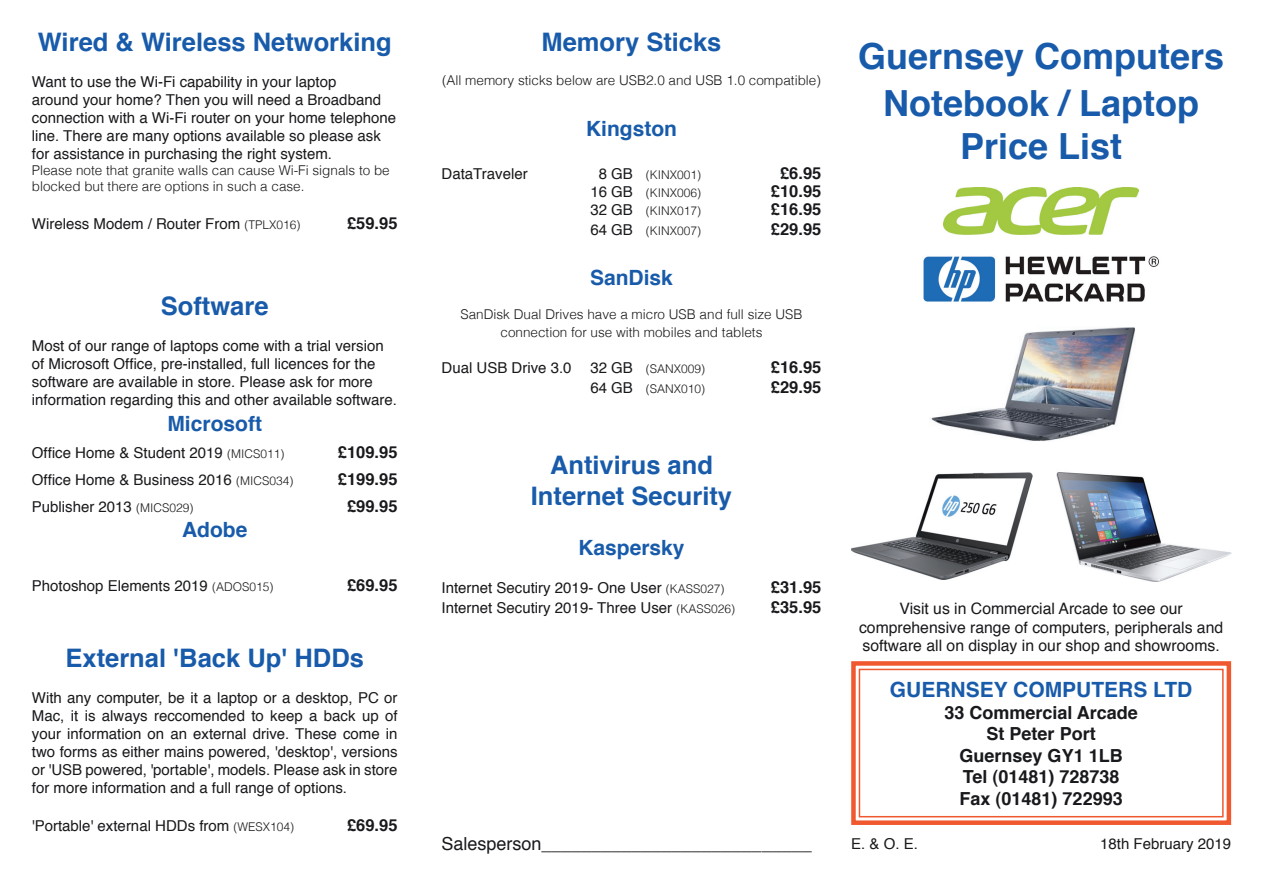
<style>
.page{position:relative;width:1263px;height:893px;background:#fff}
.page>*{position:absolute;margin:0;border:0;box-sizing:border-box;transform-origin:0 0}
.t1{font:700 36px/43.2px "Helvetica";color:#185baa;text-align:center}
.t2{font:700 25.5px/30.6px "Helvetica";color:#185baa;text-align:center}
.t3{font:700 21px "Helvetica";color:#185baa}
.t4{font:700 18px/21.6px "Helvetica";color:#18191c;text-align:center}
.t5{font:18px "Helvetica";color:#18191c}
.t6{font:700 16.5px "Helvetica";color:#18191c}
.t7{font:15.75px/18.9px "Helvetica";color:#18191c;text-align:center}
.t8{font:15px/18px "Helvetica";color:#18191c}
.t9{font:300 13.5px/18px "Helvetica";color:#18191c;text-align:center}
.t10{font:300 12px "Helvetica";color:#18191c}
.s1{font-weight:300;font-size:12px}
.s2{font-weight:400;font-size:15px}
</style>
<div class="page">
<svg style="left:851px;top:661px;width:381px;height:164px"></svg>
<div style="left:859px;top:669px;width:364px;height:148px;border:2px solid #f05830"></div>
<img style="left:923px;top:256px;width:236px;height:46px">
<img style="left:944px;top:187px;width:194px;height:47px">
<img style="left:851px;top:472px;width:181px;height:108px">
<img style="left:931px;top:327px;width:204px;height:114px">
<img style="left:1056px;top:472px;width:175px;height:110px">
<h2 class="t2" style="left:38px;top:27px;width:355px">Wired &amp; Wireless Networking</h2>
<p class="t8" style="left:32px;top:73px;width:366px">Want to use the Wi-Fi capability in your laptop<br>around your home? Then you will need a Broadband connection with a Wi-Fi router on your home telephone line. There are many options available so please ask for assistance in purchasing the right system.</p>
<p class="t9" style="left:32px;top:162px;width:359px;line-height:16.2px;text-align:left">Please note that granite walls can cause Wi-Fi signals to be blocked but there are options in such a case.</p>
<p class="t8" style="left:32px;top:215px;width:270px">Wireless Modem / Router From <span class="s1">(TPLX016)</span></p>
<p class="t6" style="left:347px;top:210px;width:52px">£59.95</p>
<h2 class="t2" style="left:161px;top:292px;width:109px">Software</h2>
<p class="t8" style="left:32px;top:338px;width:367px">Most of our range of laptops come with a trial version of Microsoft Office, pre-installed, full licences for the software are available in store. Please ask for more information regarding this and other available software.</p>
<h3 class="t3" style="left:167px;top:406px;width:96px">Microsoft</h3>
<p class="t8" style="left:32px;top:444px;width:254px">Office Home &amp; Student 2019 <span class="s1">(MICS011)</span></p>
<p class="t6" style="left:338px;top:439px;width:61px">£109.95</p>
<p class="t8" style="left:32px;top:471px;width:263px">Office Home &amp; Business 2016 <span class="s1">(MICS034)</span></p>
<p class="t6" style="left:338px;top:466px;width:61px">£199.95</p>
<p class="t8" style="left:32px;top:498px;width:163px">Publisher 2013 <span class="s1">(MICS029)</span></p>
<p class="t6" style="left:347px;top:493px;width:52px">£99.95</p>
<h3 class="t3" style="left:182px;top:513px;width:67px">Adobe</h3>
<p class="t8" style="left:32px;top:577px;width:243px">Photoshop Elements 2019 <span class="s1">(ADOS015)</span></p>
<p class="t6" style="left:347px;top:572px;width:52px">£69.95</p>
<h2 class="t2" style="left:66px;top:643px;width:300px">External 'Back Up' HDDs</h2>
<p class="t8" style="left:32px;top:689px;width:367px;text-align:justify">With any computer, be it a laptop or a desktop, PC or Mac, it is always reccomended to keep a back up of your information on an external drive. These come in two forms as either mains powered, 'desktop', versions or 'USB powered, 'portable', models. Please ask in store for more information and a full range of options.</p>
<p class="t8" style="left:32px;top:817px;width:264px">'Portable' external HDDs from <span class="s1">(WESX104)</span></p>
<p class="t6" style="left:347px;top:812px;width:52px">£69.95</p>
<h2 class="t2" style="left:541px;top:27px;width:181px">Memory Sticks</h2>
<p class="t9" style="left:442px;top:71px;width:380px">(All memory sticks below are USB2.0 and USB 1.0 compatible)</p>
<h3 class="t3" style="left:586px;top:111px;width:92px">Kingston</h3>
<p class="t8" style="left:442px;top:165px;width:88px">DataTraveler</p>
<p class="t10" style="left:599px;top:167px;width:104px"><span class="s2">8 GB</span> (KINX001)</p>
<p class="t6" style="left:780px;top:160px;width:43px">£6.95</p>
<p class="t10" style="left:590px;top:185px;width:112px"><span class="s2">16 GB</span> (KINX006)</p>
<p class="t6" style="left:771px;top:178px;width:52px">£10.95</p>
<p class="t10" style="left:590px;top:203px;width:112px"><span class="s2">32 GB</span> (KINX017)</p>
<p class="t6" style="left:771px;top:196px;width:52px">£16.95</p>
<p class="t10" style="left:590px;top:223px;width:112px"><span class="s2">64 GB</span> (KINX007)</p>
<p class="t6" style="left:771px;top:215px;width:52px">£29.95</p>
<h3 class="t3" style="left:590px;top:261px;width:84px">SanDisk</h3>
<p class="t9" style="left:461px;top:305px;width:343px">SanDisk Dual Drives have a micro USB and full size USB connection for use with mobiles and tablets</p>
<p class="t8" style="left:442px;top:359px;width:132px">Dual USB Drive 3.0</p>
<p class="t10" style="left:590px;top:361px;width:116px"><span class="s2">32 GB</span> (SANX009)</p>
<p class="t6" style="left:771px;top:354px;width:52px">£16.95</p>
<p class="t10" style="left:590px;top:381px;width:116px"><span class="s2">64 GB</span> (SANX010)</p>
<p class="t6" style="left:771px;top:374px;width:52px">£29.95</p>
<h2 class="t2" style="left:531px;top:450px;width:203px">Antivirus and<br>Internet Security</h2>
<h3 class="t3" style="left:578px;top:531px;width:108px">Kaspersky</h3>
<p class="t8" style="left:442px;top:579px;width:284px">Internet Secutiry 2019- One User <span class="s1">(KASS027)</span></p>
<p class="t6" style="left:771px;top:574px;width:52px">£31.95</p>
<p class="t8" style="left:442px;top:599px;width:295px">Internet Secutiry 2019- Three User <span class="s1">(KASS026)</span></p>
<p class="t6" style="left:771px;top:593px;width:52px">£35.95</p>
<h1 class="t1" style="left:858px;top:35px;width:368px">Guernsey Computers</h1>
<h1 class="t1" style="left:883px;top:82px;width:318px">Notebook / Laptop<br>Price List</h1>
<p class="t7" style="left:859px;top:599px;width:366px">Visit us in Commercial Arcade to see our comprehensive range of computers, peripherals and software all on display in our shop and showrooms.</p>
<h3 class="t3" style="left:890px;top:673px;width:304px">GUERNSEY COMPUTERS LTD</h3>
<p class="t4" style="left:944px;top:702px;width:195px">33 Commercial Arcade<br>St Peter Port<br>Guernsey GY1 1LB<br>Tel (01481) 728738<br>Fax (01481) 722993</p>
<p class="t5" style="left:441px;top:830px;width:372px">Salesperson___________________________</p>
<p class="t8" style="left:851px;top:835px;width:68px">E. &amp; O. E.</p>
<p class="t8" style="left:1100px;top:835px;width:132px">18th February 2019</p>
</div>
